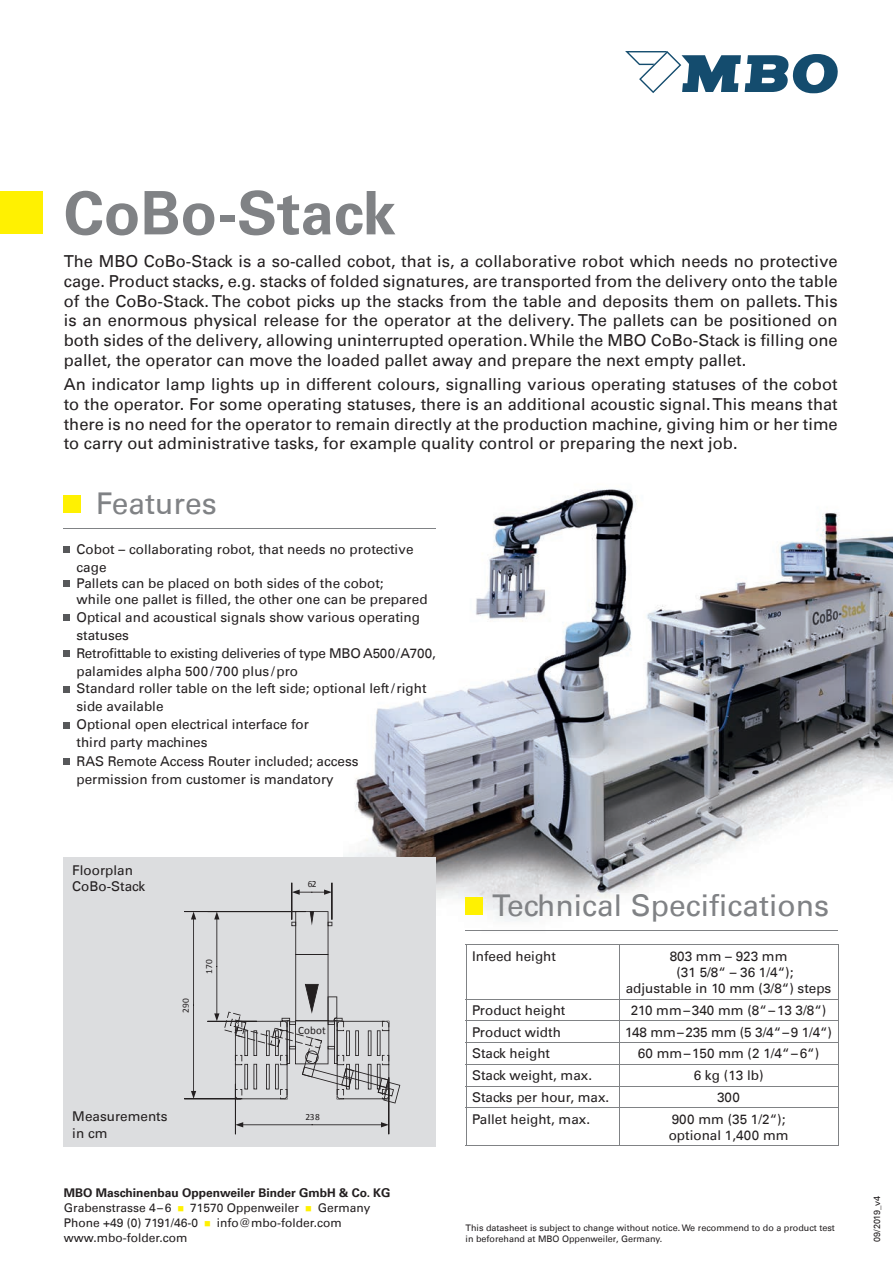
<style>
.page{position:relative;width:893px;height:1263px;background:#fff}
.page>*{position:absolute;margin:0;border:0;box-sizing:border-box;transform-origin:0 0}
.t1{font:700 60px "Univers LT";color:#808285}
.t2{font:30px "Univers LT";color:#808285}
.t3{font:16.5px/19.8px "Univers LT";color:#231f20;text-align:justify}
.t4{font:13.5px/18px "Univers LT";color:#231f20}
.t5{font:12px/14.9px "Univers LT";color:#231f20}
.t6{font:11.1px "Calibri";letter-spacing:.01em;color:#231f20}
.t7{font:9.45px "Calibri";letter-spacing:-.05em;color:#231f20}
.t8{font:9px/10.8px "Univers LT";color:#231f20}
.s1{font-weight:700}
.s2{color:#fff101}
</style>
<div class="page">
<img style="left:354px;top:489px;width:539px;height:442px">
<svg style="left:625px;top:51px;width:213px;height:42px"></svg>
<div style="left:0;top:191px;width:43px;height:43px;background:#fff101"></div>
<div style="left:466px;top:898px;width:17px;height:17px;background:#fff101"></div>
<hr style="left:466px;top:930px;width:372px;height:1px;background:#808285">
<hr style="left:466px;top:944px;width:153px;height:1px;background:#808285">
<hr style="left:466px;top:945px;width:1px;height:54px;background:#808285">
<hr style="left:619px;top:944px;width:219px;height:1px;background:#808285">
<hr style="left:619px;top:945px;width:1px;height:54px;background:#808285">
<hr style="left:838px;top:945px;width:1px;height:54px;background:#808285">
<hr style="left:466px;top:999px;width:153px;height:1px;background:#808285">
<hr style="left:619px;top:999px;width:219px;height:1px;background:#808285">
<hr style="left:466px;top:1020px;width:153px;height:1px;background:#808285">
<hr style="left:619px;top:1020px;width:219px;height:1px;background:#808285">
<hr style="left:466px;top:1042px;width:153px;height:1px;background:#808285">
<hr style="left:619px;top:1042px;width:219px;height:1px;background:#808285">
<hr style="left:466px;top:1064px;width:153px;height:1px;background:#808285">
<hr style="left:619px;top:1064px;width:219px;height:1px;background:#808285">
<hr style="left:466px;top:1086px;width:153px;height:1px;background:#808285">
<svg style="left:466px;top:1000px;width:1px;height:107px"></svg>
<hr style="left:619px;top:1086px;width:219px;height:1px;background:#808285">
<svg style="left:619px;top:1000px;width:1px;height:107px"></svg>
<svg style="left:838px;top:999px;width:1px;height:108px"></svg>
<hr style="left:466px;top:1107px;width:153px;height:1px;background:#808285">
<hr style="left:466px;top:1108px;width:1px;height:37px;background:#808285">
<hr style="left:619px;top:1107px;width:219px;height:1px;background:#808285">
<hr style="left:619px;top:1108px;width:1px;height:37px;background:#808285">
<hr style="left:838px;top:1108px;width:1px;height:37px;background:#808285">
<hr style="left:466px;top:1145px;width:153px;height:1px;background:#808285">
<hr style="left:619px;top:1145px;width:219px;height:1px;background:#808285">
<div style="left:64px;top:495px;width:17px;height:17px;background:#fff101"></div>
<hr style="left:64px;top:528px;width:372px;height:1px;background:#808285">
<svg style="left:64px;top:546px;width:6px;height:6px"></svg>
<svg style="left:64px;top:580px;width:6px;height:6px"></svg>
<div style="left:64px;top:614px;width:6px;height:7px;background:#57585a"></div>
<div style="left:64px;top:650px;width:6px;height:7px;background:#57585a"></div>
<div style="left:64px;top:686px;width:6px;height:7px;background:#57585a"></div>
<div style="left:64px;top:722px;width:6px;height:7px;background:#57585a"></div>
<div style="left:64px;top:758px;width:6px;height:7px;background:#57585a"></div>
<div style="left:64px;top:857px;width:372px;height:289px;background:#dcdddf"></div>
<svg style="left:184px;top:882px;width:216px;height:252px"></svg>
<h1 class="t1" style="left:64px;top:178px;width:334px">CoBo-Stack</h1>
<p class="t3" style="left:64px;top:251px;width:775px">The MBO CoBo-Stack is a so-called cobot, that is, a collaborative robot which needs no protective cage. Product stacks, e.g. stacks of folded signatures, are transported from the delivery onto the table of the CoBo-Stack. The cobot picks up the stacks from the table and deposits them on pallets. This is an enormous physical release for the operator at the delivery. The pallets can be positioned on both sides of the delivery, allowing uninterrupted operation. While the MBO CoBo-Stack is filling one pallet, the operator can move the loaded pallet away and prepare the next empty pallet.</p>
<p class="t3" style="left:64px;top:374px;width:775px">An indicator lamp lights up in different colours, signalling various operating statuses of the cobot to the operator. For some operating statuses, there is an additional acoustic signal. This means that there is no need for the operator to remain directly at the production machine, giving him or her time to carry out administrative tasks, for example quality control or preparing the next job.</p>
<h2 class="t2" style="left:96px;top:485px;width:123px">Features</h2>
<p class="t4" style="left:77px;top:540px;width:339px">Cobot – collaborating robot, that needs no protective cage</p>
<p class="t4" style="left:77px;top:575px;width:353px;line-height:16.2px">Pallets can be placed on both sides of the cobot;<br>while one pallet is filled, the other one can be prepared</p>
<p class="t4" style="left:77px;top:608px;width:361px">Optical and acoustical signals show various operating statuses<br>Retrofittable to existing deliveries of type MBO A500 / A700, palamides alpha 500 / 700 plus / pro</p>
<p class="t4" style="left:77px;top:679px;width:352px">Standard roller table on the left side; optional left / right side available<br>Optional open electrical interface for<br>third party machines</p>
<p class="t4" style="left:77px;top:752px;width:284px">RAS Remote Access Router included; access permission from customer is mandatory</p>
<p class="t4" style="left:72px;top:862px;width:74px;line-height:16.2px">Floorplan<br>CoBo-Stack</p>
<p class="t7" style="left:180px;top:1012px;width:16px;rotate:-90deg">290</p>
<p class="t7" style="left:203px;top:974px;width:16px;rotate:-90deg">170</p>
<p class="t4" style="left:72px;top:1108px;width:97px;line-height:16.2px">Measurements in cm</p>
<p class="t7" style="left:308px;top:878px;width:11px">62</p>
<p class="t6" style="left:298px;top:1023px;width:29px">Cobot</p>
<p class="t7" style="left:306px;top:1111px;width:16px">238</p>
<h2 class="t2" style="left:492px;top:888px;width:338px">Technical Specifications</h2>
<p class="t4" style="left:472px;top:947px;width:86px">Infeed height</p>
<p class="t4" style="left:670px;top:947px;width:119px">803 mm – 923 mm</p>
<p class="t4" style="left:676px;top:963px;width:119px">(31 5/8“ – 36 1/4“);</p>
<p class="t4" style="left:626px;top:979px;width:207px">adjustable in 10 mm (3/8“) steps</p>
<p class="t4" style="left:472px;top:1001px;width:95px">Product height</p>
<p class="t4" style="left:631px;top:1001px;width:197px">210 mm – 340 mm (8“ – 13 3/8“)</p>
<p class="t4" style="left:472px;top:1023px;width:90px">Product width</p>
<p class="t4" style="left:625px;top:1023px;width:208px">148 mm – 235 mm (5 3/4“ – 9 1/4“)</p>
<p class="t4" style="left:472px;top:1045px;width:80px">Stack height</p>
<p class="t4" style="left:638px;top:1045px;width:183px">60 mm – 150 mm (2 1/4“ – 6“)</p>
<p class="t4" style="left:472px;top:1066px;width:122px">Stack weight, max.</p>
<p class="t4" style="left:694px;top:1066px;width:71px">6 kg (13 lb)</p>
<p class="t4" style="left:472px;top:1088px;width:139px">Stacks per hour, max.</p>
<p class="t4" style="left:717px;top:1088px;width:25px">300</p>
<p class="t4" style="left:472px;top:1110px;width:120px">Pallet height, max.</p>
<p class="t4" style="left:669px;top:1111px;width:121px;line-height:16.2px">900 mm (35 1/2“); optional 1,400 mm</p>
<p class="t5" style="left:64px;top:1186px;width:328px"><span class="s1">MBO Maschinenbau Oppenweiler Binder GmbH &amp; Co. KG </span>Grabenstrasse 4 – 6 <span class="s2">■</span> 71570 Oppenweiler <span class="s2">■</span> Germany Phone +49 (0) 7191/46-0 <span class="s2">■</span> info@mbo-folder.com www.mbo-folder.com</p>
<p class="t8" style="left:872px;top:1242px;width:47px;rotate:-90deg">09/2019_v4</p>
<p class="t8" style="left:466px;top:1222px;width:371px">This datasheet is subject to change without notice. We recommend to do a product test in beforehand at MBO Oppenweiler, Germany.</p>
</div>
